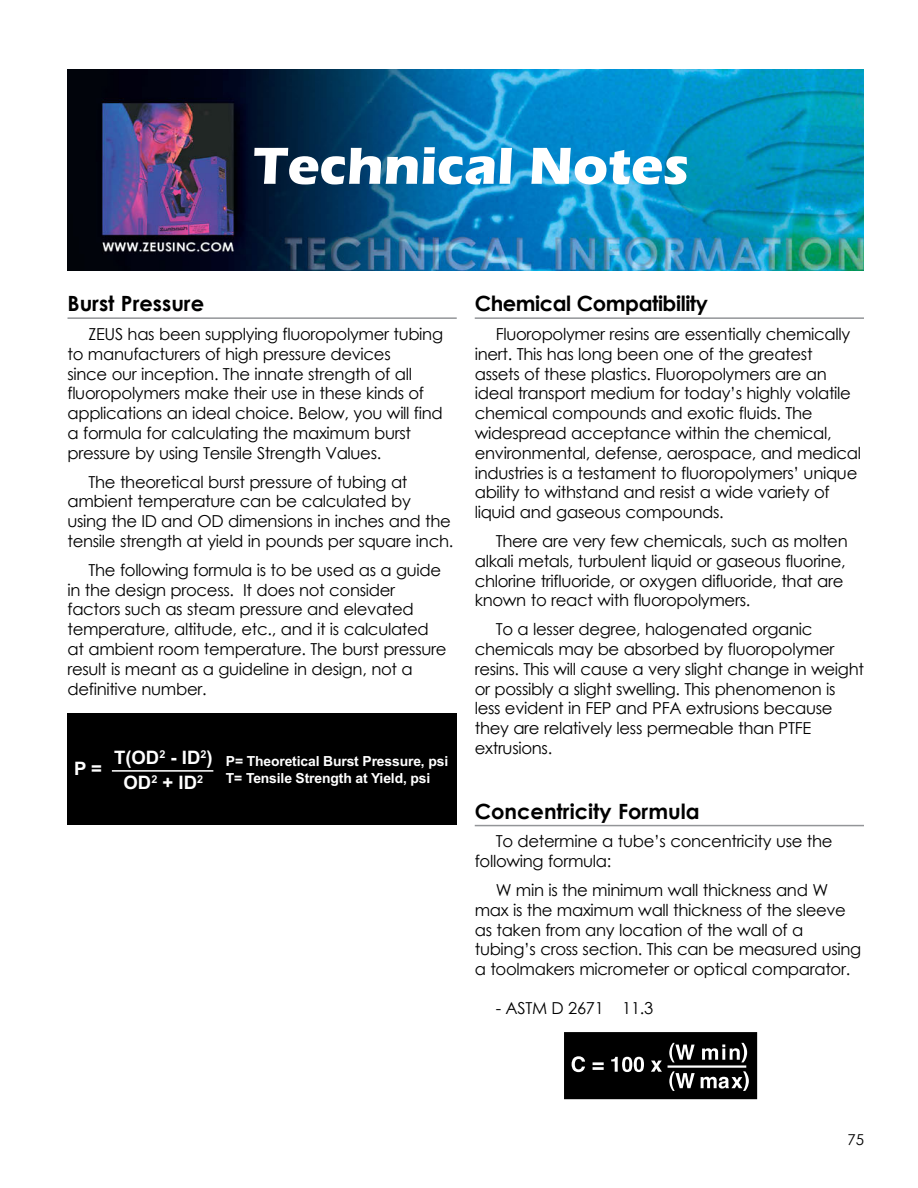
<style>
.page{position:relative;width:918px;height:1188px;background:#fff}
.page>*{position:absolute;margin:0;border:0;box-sizing:border-box;transform-origin:0 0}
.t1{font:700 54px "Eras ITC";color:#fff}
.t2{font:700 21px "Century Gothic";color:#000}
.t3{font:700 21px "Century Gothic";letter-spacing:-.02em;color:#000}
.t4{font:700 18.6px/24.8px "Arial";color:#fff;text-align:center}
.t5{font:16.5px/19.8px "Century Gothic";letter-spacing:-.02em;color:#000}
.t6{font:15px "Century Gothic";color:#000}
.t7{font:700 13.95px/16.6px "Arial";letter-spacing:-.01em;color:#fff}
</style>
<div class="page">
<hr style="left:68px;top:317px;width:389px;height:2px;background:#939598">
<hr style="left:475px;top:317px;width:389px;height:2px;background:#939598">
<hr style="left:475px;top:825px;width:389px;height:1px;background:#939598">
<div style="left:68px;top:69px;width:796px;height:208px;background:linear-gradient(to right,#fff,#fff)"></div>
<img style="left:68px;top:69px;width:796px;height:201px">
<div style="left:565px;top:1033px;width:191px;height:65px;background:#000"></div>
<div style="left:564px;top:1032px;width:193px;height:67px;border:2px solid #000"></div>
<svg style="left:572px;top:1056px;width:13px;height:16px"></svg>
<svg style="left:593px;top:1062px;width:11px;height:8px"></svg>
<svg style="left:611px;top:1057px;width:33px;height:15px"></svg>
<svg style="left:651px;top:1061px;width:11px;height:11px"></svg>
<svg style="left:669px;top:1043px;width:26px;height:19px"></svg>
<svg style="left:702px;top:1043px;width:45px;height:19px"></svg>
<svg style="left:669px;top:1071px;width:26px;height:20px"></svg>
<svg style="left:701px;top:1071px;width:48px;height:20px"></svg>
<hr style="left:668px;top:1065px;width:78px;height:3px;background:#fff">
<div style="left:67px;top:713px;width:389px;height:111px;background:#000"></div>
<hr style="left:112px;top:770px;width:101px;height:2px;background:#fff">
<h1 class="t1" style="left:253px;top:135px;width:437px">Technical Notes</h1>
<p class="t2" style="left:68px;top:288px;width:138px">Burst Pressure</p>
<p class="t5" style="left:68px;top:324px;width:377px;text-indent:21px">ZEUS has been supplying fluoropolymer tubing to manufacturers of high pressure devices<br>since our inception. The innate strength of all fluoropolymers make their use in these kinds of applications an ideal choice. Below, you will find a formula for calculating the maximum burst pressure by using Tensile Strength Values.</p>
<p class="t5" style="left:68px;top:471px;width:387px;text-indent:21px">The theoretical burst pressure of tubing at ambient temperature can be calculated by using the ID and OD dimensions in inches and the tensile strength at yield in pounds per square inch.</p>
<p class="t5" style="left:68px;top:560px;width:381px;text-indent:21px">The following formula is to be used as a guide in the design process. It does not consider factors such as steam pressure and elevated temperature, altitude, etc., and it is calculated at ambient room temperature. The burst pressure result is meant as a guideline in design, not a definitive number.</p>
<p class="t4" style="left:74px;top:757px;width:30px">P =</p>
<p class="t4" style="left:114px;top:745px;width:100px">T(OD<sup>2</sup> - ID<sup>2</sup>)<br>OD<sup>2</sup> + ID<sup>2</sup></p>
<p class="t7" style="left:226px;top:753px;width:224px">P= Theoretical Burst Pressure, psi<br>T= Tensile Strength at Yield, psi</p>
<p class="t3" style="left:475px;top:288px;width:235px">Chemical Compatibility</p>
<p class="t5" style="left:475px;top:324px;width:388px;text-indent:21px">Fluoropolymer resins are essentially chemically inert. This has long been one of the greatest assets of these plastics. Fluoropolymers are an ideal transport medium for today’s highly volatile chemical compounds and exotic fluids. The widespread acceptance within the chemical, environmental, defense, aerospace, and medical industries is a testament to fluoropolymers’ unique ability to withstand and resist a wide variety of liquid and gaseous compounds.</p>
<p class="t5" style="left:475px;top:531px;width:375px;text-indent:21px">There are very few chemicals, such as molten alkali metals, turbulent liquid or gaseous fluorine, chlorine trifluoride, or oxygen difluoride, that are known to react with fluoropolymers.</p>
<p class="t5" style="left:475px;top:619px;width:391px;text-indent:21px">To a lesser degree, halogenated organic chemicals may be absorbed by fluoropolymer resins. This will cause a very slight change in weight or possibly a slight swelling. This phenomenon is less evident in FEP and PFA extrusions because they are relatively less permeable than PTFE extrusions.</p>
<p class="t2" style="left:475px;top:795px;width:226px">Concentricity Formula</p>
<p class="t5" style="left:475px;top:831px;width:359px;text-indent:21px">To determine a tube’s concentricity use the following formula:</p>
<p class="t5" style="left:475px;top:880px;width:388px;text-indent:21px">W min is the minimum wall thickness and W max is the maximum wall thickness of the sleeve as taken from any location of the wall of a tubing’s cross section. This can be measured using a toolmakers micrometer or optical comparator.</p>
<p class="t5" style="left:496px;top:998px;width:159px">- ASTM D 2671 11.3</p>
<p class="t6" style="left:847px;top:1129px;width:18px">75</p>
</div>
